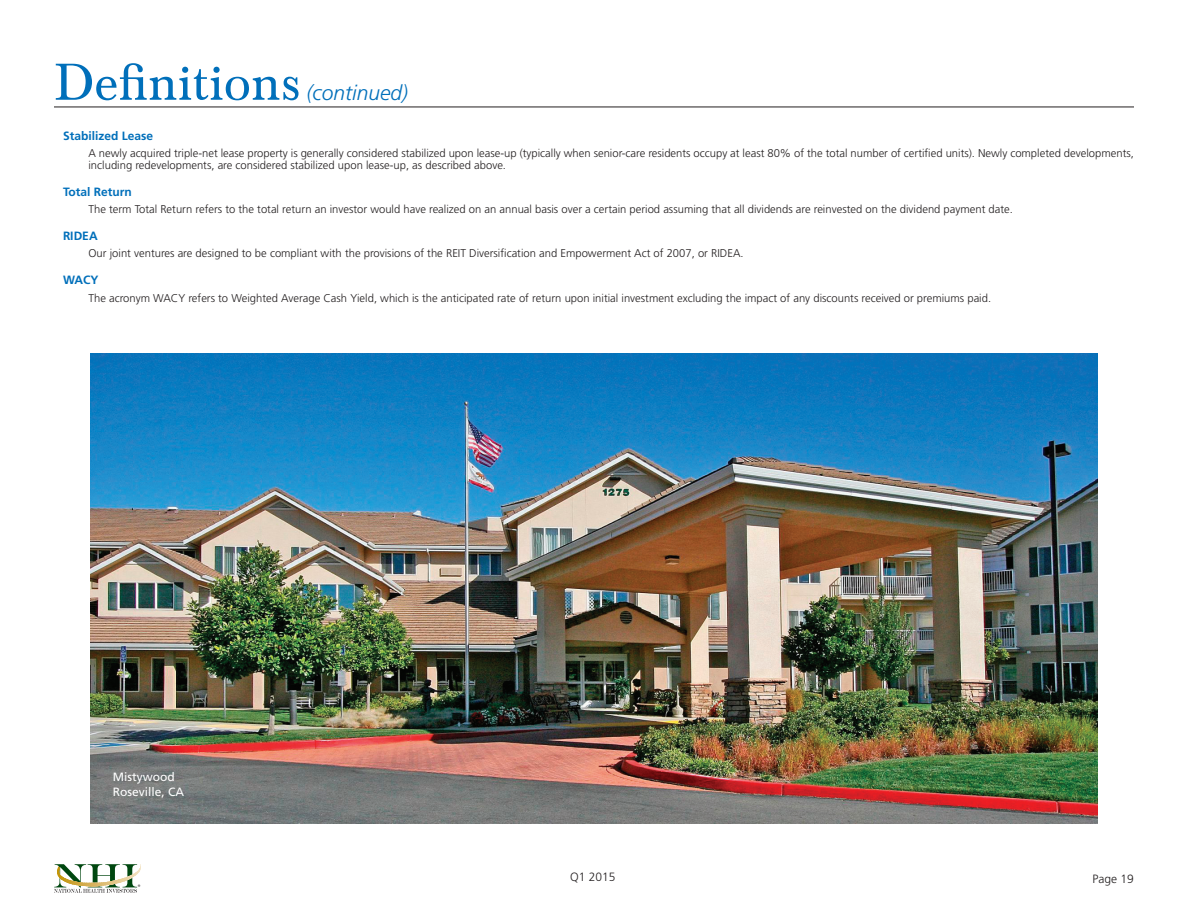
<style>
.page{position:relative;width:1188px;height:918px;background:#fff}
.page>*{position:absolute;margin:0;border:0;box-sizing:border-box;transform-origin:0 0}
.t1{font:54px "Baskerville Com";color:#006fba}
.t2{font:italic 300 21px "Frutiger LT Std";color:#006fba}
.t3{font:700 12px "Frutiger LT Std";color:#006fba}
.t4{font:12px/15px "Frutiger LT Std";color:#fff}
.t5{font:300 12px "Frutiger LT Std";color:#231f20}
.t6{font:300 11.25px/12px "Frutiger LT Std";color:#231f20}
.t7{font:300 6.45px "Helvetica";color:#231f20}
</style>
<div class="page">
<img style="left:90px;top:353px;width:1008px;height:471px">
<svg style="left:54px;top:864px;width:87px;height:29px"></svg>
<hr style="left:57px;top:864px;width:2px;height:23px;background:#c49609">
<hr style="left:54px;top:107px;width:1080px;height:1px;background:#231f20">
<h1 class="t1" style="left:54px;top:52px;width:248px">Definitions</h1>
<h2 class="t2" style="left:307px;top:80px;width:103px">(continued)</h2>
<p class="t3" style="left:63px;top:129px;width:92px">Stabilized Lease</p>
<p class="t6" style="left:88px;top:148px;width:1047px">A newly acquired triple-net lease property is generally considered stabilized upon lease-up (typically when senior-care residents occupy at least 80% of the total number of certified units). Newly completed developments, including redevelopments, are considered stabilized upon lease-up, as described above.</p>
<p class="t3" style="left:63px;top:185px;width:70px">Total Return</p>
<p class="t6" style="left:88px;top:204px;width:926px">The term Total Return refers to the total return an investor would have realized on an annual basis over a certain period assuming that all dividends are reinvested on the dividend payment date.</p>
<p class="t3" style="left:63px;top:229px;width:36px">RIDEA</p>
<p class="t6" style="left:88px;top:248px;width:657px">Our joint ventures are designed to be compliant with the provisions of the REIT Diversification and Empowerment Act of 2007, or RIDEA.</p>
<p class="t3" style="left:63px;top:273px;width:37px">WACY</p>
<p class="t6" style="left:88px;top:292px;width:904px">The acronym WACY refers to Weighted Average Cash Yield, which is the anticipated rate of return upon initial investment excluding the impact of any discounts received or premiums paid.</p>
<p class="t4" style="left:113px;top:769px;width:73px">Mistywood<br>Roseville, CA</p>
<p class="t7" style="left:138px;top:883px;width:4px">®</p>
<p class="t5" style="left:570px;top:870px;width:47px">Q1 2015</p>
<p class="t5" style="left:1093px;top:872px;width:43px">Page 19</p>
</div>
